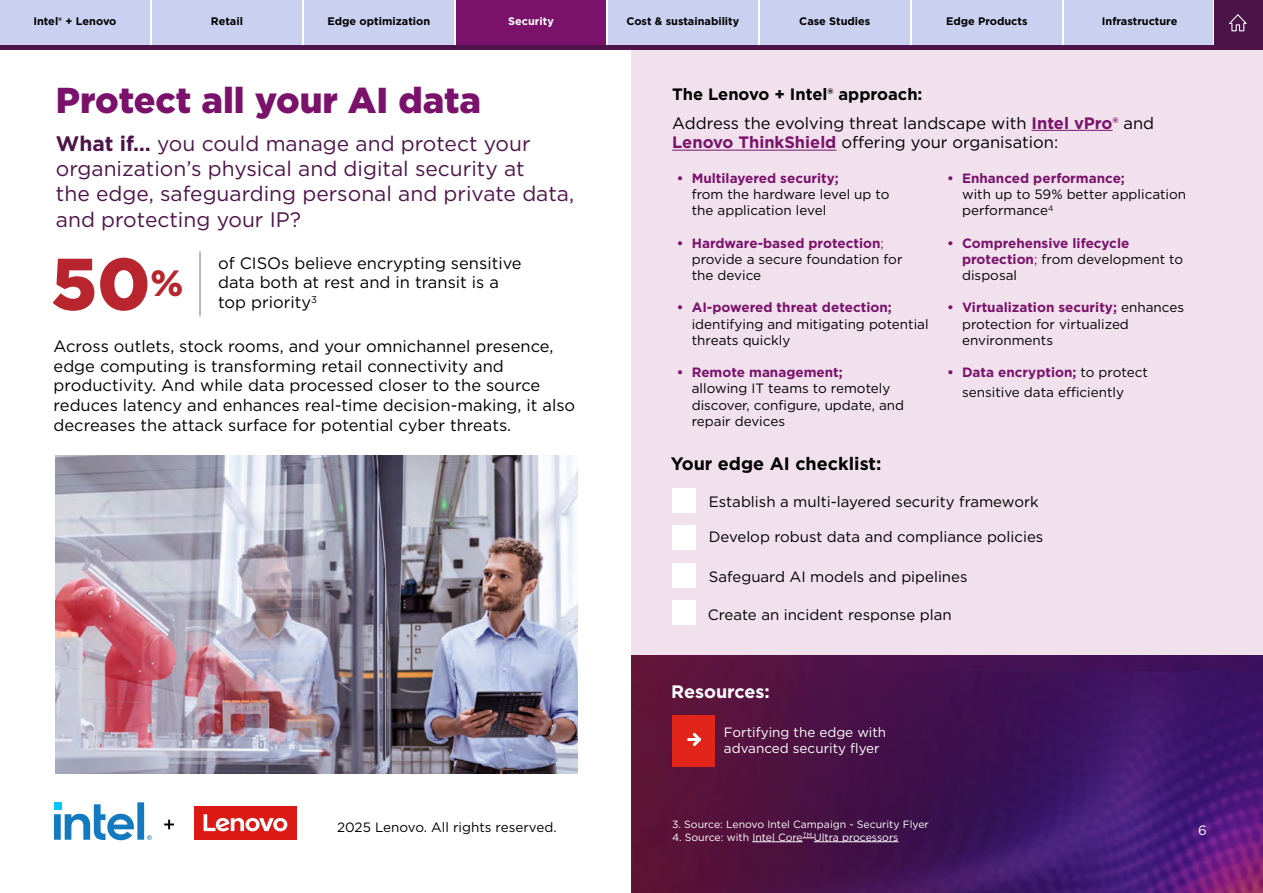
<style>
.page{position:relative;width:1263px;height:893px;background:#fff}
.page>*{position:absolute;margin:0;border:0;box-sizing:border-box;transform-origin:0 0}
.t1{font:900 73.05px "Gotham";color:#b8252e}
.t2{font:900 36px "Gotham";color:#7a126b}
.t3{font:21px/25.2px "Gotham";color:#4d144a}
.t4{font:700 18px "Gotham";color:#000}
.t5{font:700 18px "Gotham";color:#fff}
.t6{font:16.5px/19.8px "Gotham";color:#000}
.t7{font:15px "Gotham";color:#000}
.t8{font:13.5px/16.2px "Gotham";color:#000}
.t9{font:700 13.5px/16.2px "Gotham";color:#7a126b}
.t10{font:13.5px/16.2px "Gotham";color:#fff}
.t11{font:700 10.95px "Gotham";color:#000}
.t12{font:700 10.95px "Gotham";color:#fff}
.t13{font:10.5px "Gotham";color:#fff}
.t14{font:9.6px "Gotham";color:#000}
.s1{font-weight:700}
.s2{font-weight:700;color:#7a126b}
.s3{color:#7a126b}
.s4{font-weight:400}
.s5{font-weight:400;color:#000}
</style>
<div class="page">
<img style="left:631px;top:655px;width:632px;height:16px">
<img style="left:631px;top:671px;width:632px;height:222px">
<div style="left:631px;top:48px;width:632px;height:607px;background:#f1e1ed"></div>
<hr style="left:1031px;top:130px;width:81px;height:1px;background:#7a126b">
<hr style="left:672px;top:150px;width:164px;height:1px;background:#7a126b">
<div style="left:672px;top:715px;width:42px;height:52px;background:#e1251b"></div>
<svg style="left:687px;top:733px;width:14px;height:14px"></svg>
<div style="left:672px;top:526px;width:24px;height:24px;background:#fff"></div>
<div style="left:672px;top:563px;width:24px;height:24px;background:#fff"></div>
<div style="left:672px;top:601px;width:24px;height:24px;background:#fff"></div>
<div style="left:672px;top:488px;width:24px;height:25px;background:#fff"></div>
<img style="left:55px;top:456px;width:523px;height:318px">
<hr style="left:199px;top:251px;width:2px;height:66px;background:#1e0013">
<hr style="left:752px;top:841px;width:51px;height:1px;background:#fff">
<hr style="left:814px;top:841px;width:84px;height:1px;background:#fff">
<div style="left:456px;top:0;width:150px;height:47px;background:#7a126b"></div>
<div style="left:0;top:0;width:150px;height:47px;background:#c9d0f0"></div>
<div style="left:152px;top:0;width:150px;height:47px;background:#c9d0f0"></div>
<div style="left:304px;top:0;width:150px;height:47px;background:#c9d0f0"></div>
<div style="left:608px;top:0;width:150px;height:47px;background:#c9d0f0"></div>
<div style="left:760px;top:0;width:150px;height:47px;background:#c9d0f0"></div>
<div style="left:912px;top:0;width:150px;height:47px;background:#c9d0f0"></div>
<div style="left:1064px;top:0;width:148px;height:47px;background:#c9d0f0"></div>
<div style="left:1214px;top:0;width:49px;height:48px;background:#4d144a"></div>
<svg style="left:1229px;top:14px;width:18px;height:18px"></svg>
<div style="left:0;top:45px;width:1263px;height:5px;background:#4d144a"></div>
<div style="left:194px;top:807px;width:102px;height:33px;background:#db1a16"></div>
<svg style="left:204px;top:814px;width:83px;height:17px"></svg>
<svg style="left:54px;top:802px;width:120px;height:38px"></svg>
<p class="t11" style="left:33px;top:14px;width:85px">Intel® + Lenovo</p>
<p class="t11" style="left:211px;top:14px;width:34px">Retail</p>
<p class="t11" style="left:328px;top:14px;width:104px">Edge optimization</p>
<p class="t12" style="left:508px;top:14px;width:47px">Security</p>
<p class="t11" style="left:626px;top:14px;width:114px">Cost &amp; sustainability</p>
<p class="t11" style="left:799px;top:14px;width:73px">Case Studies</p>
<p class="t11" style="left:946px;top:14px;width:83px">Edge Products</p>
<p class="t11" style="left:1102px;top:14px;width:77px">Infrastructure</p>
<h2 class="t2" style="left:56px;top:75px;width:427px">Protect all your AI data</h2>
<p class="t3" style="left:56px;top:131px;width:520px"><span class="s1">What if…</span> you could manage and protect your organization’s physical and digital security at<br>the edge, safeguarding personal and private data, and protecting your IP?</p>
<p class="t6" style="left:218px;top:252px;width:305px">of CISOs believe encrypting sensitive data both at rest and in transit is a top priority</p>
<h1 class="t1" style="left:51px;top:234px;width:134px">50<sup>%</sup></h1>
<p class="t14" style="left:311px;top:293px;width:7px">3</p>
<p class="t6" style="left:54px;top:336px;width:523px">Across outlets, stock rooms, and your omnichannel presence, edge computing is transforming retail connectivity and productivity. And while data processed closer to the source reduces latency and enhances real-time decision-making, it also decreases the attack surface for potential cyber threats.</p>
<p class="t6" style="left:672px;top:79px;width:483px;line-height:28.8px"><span class="s1">The Lenovo + Intel® approach:<br></span>Address the evolving threat landscape with <span class="s2">Intel vPro®</span> and</p>
<p class="t6" style="left:672px;top:132px;width:388px"><span class="s2">Lenovo ThinkShield</span> offering your organisation:</p>
<p class="t9" style="left:677px;top:170px;width:164px">• Multilayered security;</p>
<p class="t8" style="left:692px;top:186px;width:199px">from the hardware level up to the application level</p>
<p class="t8" style="left:692px;top:234px;width:212px;text-indent:-15px"><span class="s2">• Hardware-based protection</span><span class="s3">; </span>provide a secure foundation for the device</p>
<p class="t9" style="left:677px;top:299px;width:217px">• AI-powered threat detection;</p>
<p class="t8" style="left:692px;top:315px;width:238px">identifying and mitigating potential threats quickly</p>
<p class="t9" style="left:677px;top:364px;width:168px">• Remote management;</p>
<p class="t8" style="left:692px;top:380px;width:214px">allowing IT teams to remotely discover, configure, update, and repair devices</p>
<p class="t9" style="left:947px;top:170px;width:179px">• Enhanced performance;</p>
<p class="t8" style="left:962px;top:186px;width:226px">with up to 59% better application performance<sup>4</sup></p>
<p class="t9" style="left:962px;top:235px;width:223px;text-indent:-15px">• Comprehensive lifecycle protection<span class="s4">;</span> <span class="s5">from development to disposal</span></p>
<p class="t8" style="left:962px;top:299px;width:223px;text-indent:-15px"><span class="s2">• Virtualization security;</span> enhances protection for virtualized environments</p>
<p class="t8" style="left:962px;top:362px;width:187px;line-height:19.8px;text-indent:-15px"><span class="s2">• Data encryption;</span> to protect sensitive data efficiently</p>
<p class="t4" style="left:671px;top:452px;width:212px">Your edge AI checklist:</p>
<p class="t7" style="left:709px;top:492px;width:331px">Establish a multi-layered security framework</p>
<p class="t7" style="left:709px;top:527px;width:336px">Develop robust data and compliance policies</p>
<p class="t7" style="left:709px;top:567px;width:260px">Safeguard AI models and pipelines</p>
<p class="t7" style="left:708px;top:605px;width:245px">Create an incident response plan</p>
<p class="t5" style="left:671px;top:680px;width:100px">Resources:</p>
<p class="t10" style="left:724px;top:723px;width:164px">Fortifying the edge with advanced security flyer</p>
<p class="t8" style="left:337px;top:819px;width:221px">2025 Lenovo. All rights reserved.</p>
<p class="t13" style="left:672px;top:818px;width:258px">3. Source: Lenovo Intel Campaign - Security Flyer</p>
<p class="t13" style="left:672px;top:830px;width:228px">4. Source: with Intel Core<sup>TM</sup> Ultra processors</p>
<p class="t10" style="left:1198px;top:822px;width:10px">6</p>
</div>
